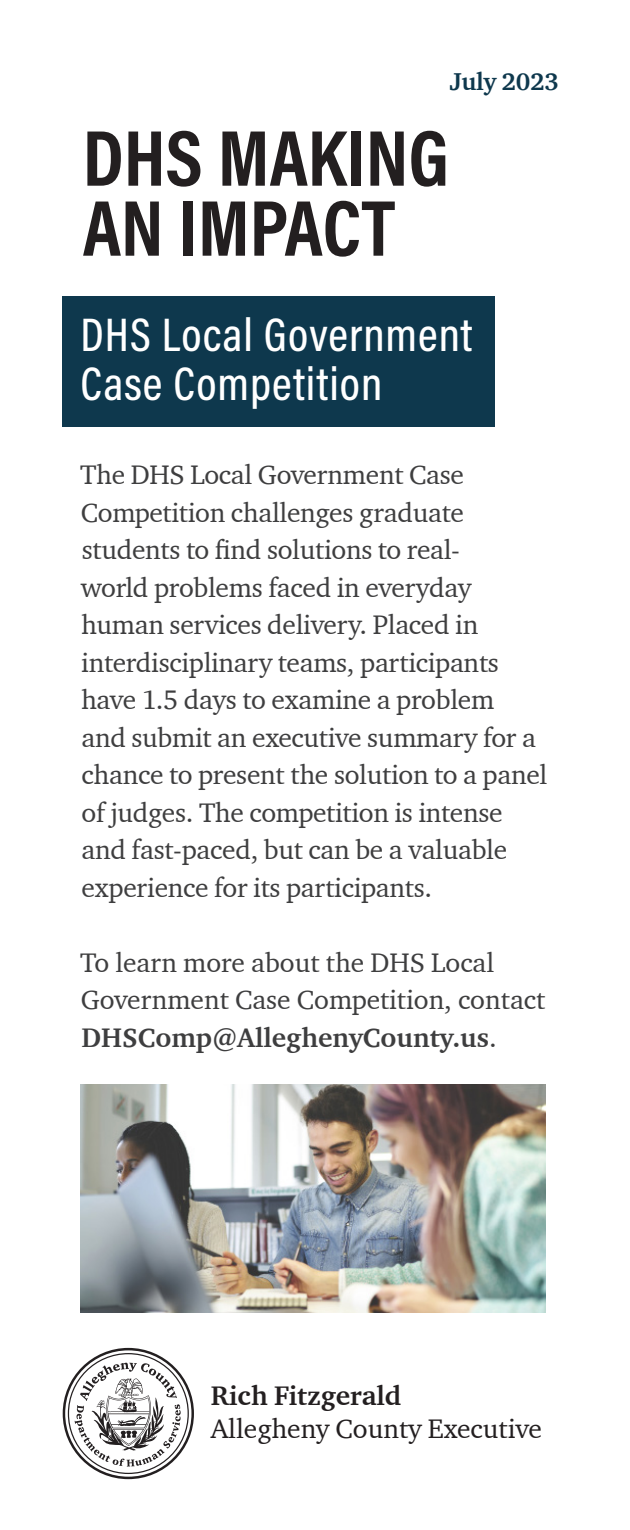
<style>
.page{position:relative;width:630px;height:1530px;background:#fff}
.page>*{position:absolute;margin:0;border:0;box-sizing:border-box;transform-origin:0 0}
.t1{font:700 80px "Acumin Pro Cond";color:#231f20}
.t2{font:500 47.5px "Acumin Pro Cond";letter-spacing:.02em;color:#fff}
.t3{font:27.5px/37.5px "Charter ITC";letter-spacing:-.01em;color:#3e3e3f}
.t4{font:27.5px "Charter ITC";color:#231f20}
.t5{font:700 27.5px "Charter ITC";color:#231f20}
.t6{font:700 25px "Charter ITC";letter-spacing:-.01em;color:#0e384d}
.s1{font-weight:700}
</style>
<div class="page">
<div style="left:63px;top:296px;width:432px;height:130px;background:#0e384d"></div>
<svg style="left:63px;top:1348px;width:131px;height:131px"></svg>
<img style="left:81px;top:1084px;width:464px;height:229px">
<p class="t6" style="left:450px;top:66px;width:111px">July 2023</p>
<p class="t1" style="left:83px;top:105px;width:368px">DHS MAKING</p>
<p class="t1" style="left:83px;top:175px;width:314px">AN IMPACT</p>
<p class="t2" style="left:81px;top:304px;width:393px">DHS Local Government</p>
<p class="t2" style="left:81px;top:353px;width:303px">Case Competition</p>
<p class="t3" style="left:80px;top:456px;width:469px">The DHS Local Government Case Competition challenges graduate students to find solutions to real-<br>world problems faced in everyday human services delivery. Placed in interdisciplinary teams, participants have 1.5 days to examine a problem<br>and submit an executive summary for a chance to present the solution to a panel of judges. The competition is intense and fast-paced, but can be a valuable experience for its participants.</p>
<p class="t3" style="left:80px;top:943px;width:467px">To learn more about the DHS Local<br>Government Case Competition, contact<br><span class="s1">DHSComp@AlleghenyCounty.us</span>.</p>
<p class="t5" style="left:211px;top:1378px;width:192px">Rich Fitzgerald</p>
<p class="t4" style="left:211px;top:1411px;width:333px">Allegheny County Executive</p>
</div>
